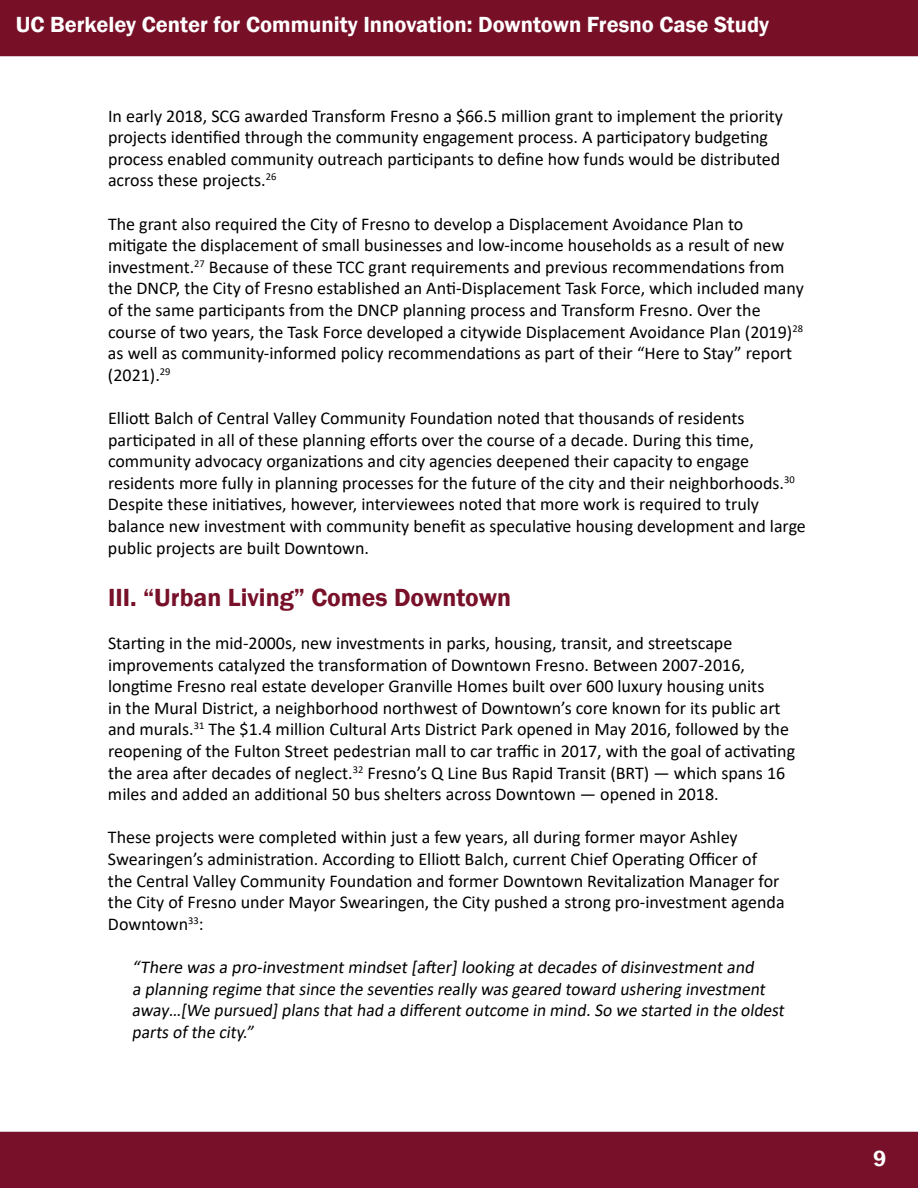
<style>
.page{position:relative;width:918px;height:1188px;background:#fff}
.page>*{position:absolute;margin:0;border:0;box-sizing:border-box;transform-origin:0 0}
.t1{font:600 25.5px "Franklin Gothic";color:#771028}
.t2{font:600 22.5px "Franklin Gothic";color:#fff}
.t3{font:18px/21.6px "Calibri";color:#000}
</style>
<div class="page">
<div style="left:0;top:0;width:918px;height:56px;background:#771027"></div>
<div style="left:0;top:1132px;width:918px;height:56px;background:#771028"></div>
<p class="t2" style="left:16px;top:11px;width:755px">UC Berkeley Center for Community Innovation: Downtown Fresno Case Study</p>
<p class="t3" style="left:108px;top:104px;width:677px">In early 2018, SCG awarded Transform Fresno a $66.5 million grant to implement the priority projects identified through the community engagement process. A participatory budgeting process enabled community outreach participants to define how funds would be distributed across these projects.<sup>26</sup></p>
<p class="t3" style="left:108px;top:212px;width:697px">The grant also required the City of Fresno to develop a Displacement Avoidance Plan to mitigate the displacement of small businesses and low-income households as a result of new investment.<sup>27</sup> Because of these TCC grant requirements and previous recommendations from the DNCP, the City of Fresno established an Anti-Displacement Task Force, which included many of the same participants from the DNCP planning process and Transform Fresno. Over the course of two years, the Task Force developed a citywide Displacement Avoidance Plan (2019)<sup>28 </sup>as well as community-informed policy recommendations as part of their “Here to Stay” report (2021).<sup>29</sup></p>
<p class="t3" style="left:108px;top:407px;width:699px">Elliott Balch of Central Valley Community Foundation noted that thousands of residents participated in all of these planning efforts over the course of a decade. During this time, community advocacy organizations and city agencies deepened their capacity to engage residents more fully in planning processes for the future of the city and their neighborhoods.<sup>30<br></sup>Despite these initiatives, however, interviewees noted that more work is required to truly balance new investment with community benefit as speculative housing development and large public projects are built Downtown.</p>
<h1 class="t1" style="left:108px;top:581px;width:405px">III. “Urban Living” Comes Downtown</h1>
<p class="t3" style="left:108px;top:632px;width:689px">Starting in the mid-2000s, new investments in parks, housing, transit, and streetscape improvements catalyzed the transformation of Downtown Fresno. Between 2007-2016, longtime Fresno real estate developer Granville Homes built over 600 luxury housing units<br>in the Mural District, a neighborhood northwest of Downtown’s core known for its public art and murals.<sup>31</sup> The $1.4 million Cultural Arts District Park opened in May 2016, followed by the reopening of the Fulton Street pedestrian mall to car traffic in 2017, with the goal of activating the area after decades of neglect.<sup>32</sup> Fresno’s Q Line Bus Rapid Transit (BRT) — which spans 16 miles and added an additional 50 bus shelters across Downtown — opened in 2018.</p>
<p class="t3" style="left:108px;top:826px;width:678px">These projects were completed within just a few years, all during former mayor Ashley Swearingen’s administration. According to Elliott Balch, current Chief Operating Officer of the Central Valley Community Foundation and former Downtown Revitalization Manager for the City of Fresno under Mayor Swearingen, the City pushed a strong pro-investment agenda Downtown<sup>33</sup>:</p>
<p class="t3" style="left:132px;top:956px;width:657px">“There was a pro-investmentmindset[after]looking atdecades ofdisinvestmentand<br>a planning regime thatsince the seventies really was geared toward ushering investment away…[We pursued]plans thathad a differentoutcome in mind.So we started in the oldest parts ofthe city.”</p>
<p class="t2" style="left:873px;top:1145px;width:15px">9</p>
</div>
